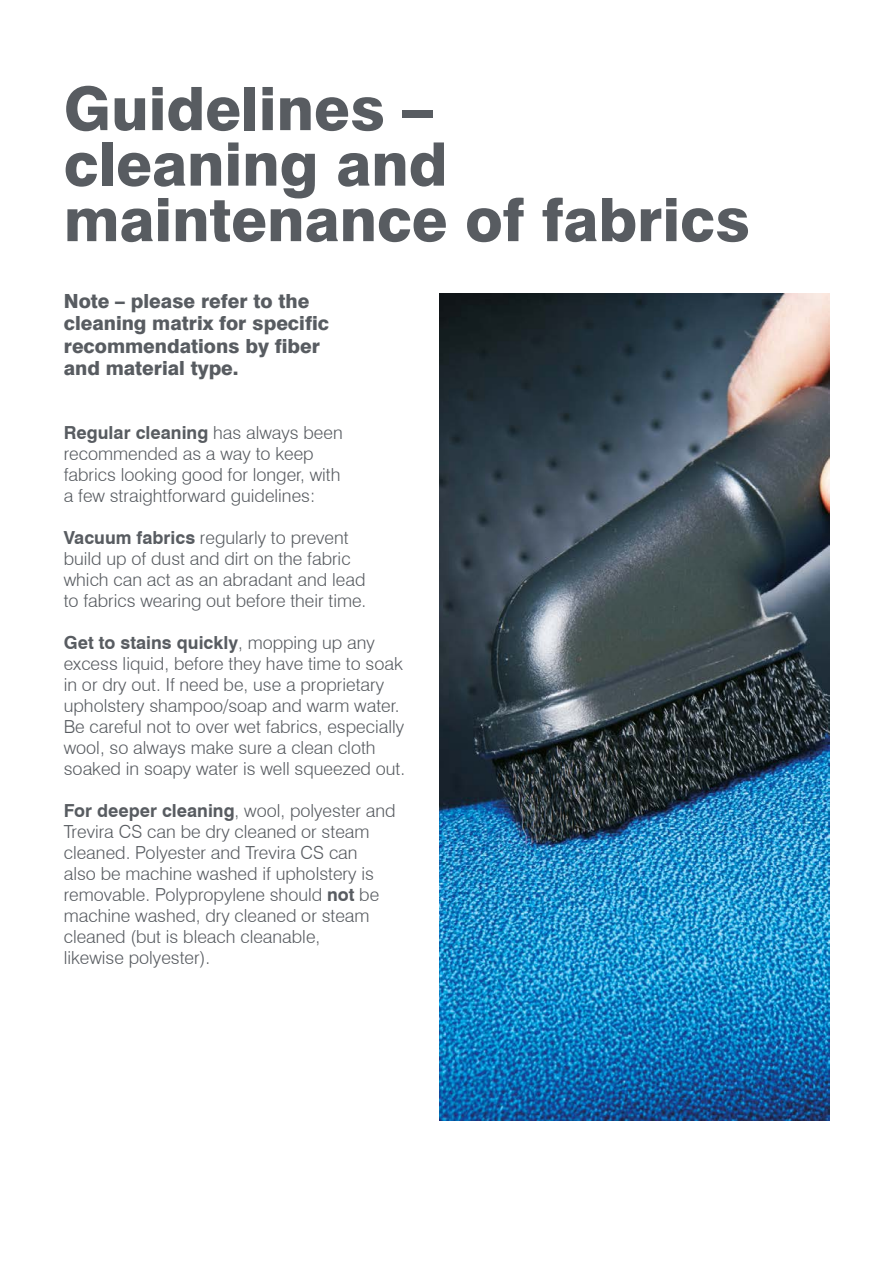
<style>
.page{position:relative;width:893px;height:1263px;background:#fff}
.page>*{position:absolute;margin:0;border:0;box-sizing:border-box;transform-origin:0 0}
.t1{font:800 60px/55.5px "Swiss 721 BT";color:#585c61}
.t2{font:800 19.5px/22.5px "Swiss 721 BT";color:#585c61}
.t3{font:300 18px/21px "Swiss 721 BT";color:#585c61}
.s1{font-weight:700}
</style>
<div class="page">
<img style="left:439px;top:293px;width:390px;height:827px">
<h1 class="t1" style="left:64px;top:81px;width:688px">Guidelines –<br>cleaning and maintenance of fabrics</h1>
<p class="t2" style="left:64px;top:289px;width:267px">Note – please refer to the cleaning matrix for specific recommendations by fiber and material type.</p>
<p class="t3" style="left:64px;top:421px;width:280px"><span class="s1">Regular cleaning</span> has always been recommended as a way to keep fabrics looking good for longer, with a few straightforward guidelines:</p>
<p class="t3" style="left:64px;top:526px;width:304px"><span class="s1">Vacuum fabrics</span> regularly to prevent build up of dust and dirt on the fabric which can act as an abradant and lead to fabrics wearing out before their time.</p>
<p class="t3" style="left:64px;top:632px;width:343px"><span class="s1">Get to stains quickly</span>, mopping up any excess liquid, before they have time to soak in or dry out. If need be, use a proprietary upholstery shampoo/soap and warm water.<br>Be careful not to over wet fabrics, especially wool, so always make sure a clean cloth soaked in soapy water is well squeezed out.</p>
<p class="t3" style="left:64px;top:800px;width:333px"><span class="s1">For deeper cleaning</span>, wool, polyester and Trevira CS can be dry cleaned or steam cleaned. Polyester and Trevira CS can<br>also be machine washed if upholstery is removable. Polypropylene should <span class="s1">not</span> be machine washed, dry cleaned or steam cleaned (but is bleach cleanable,<br>likewise polyester).</p>
</div>
